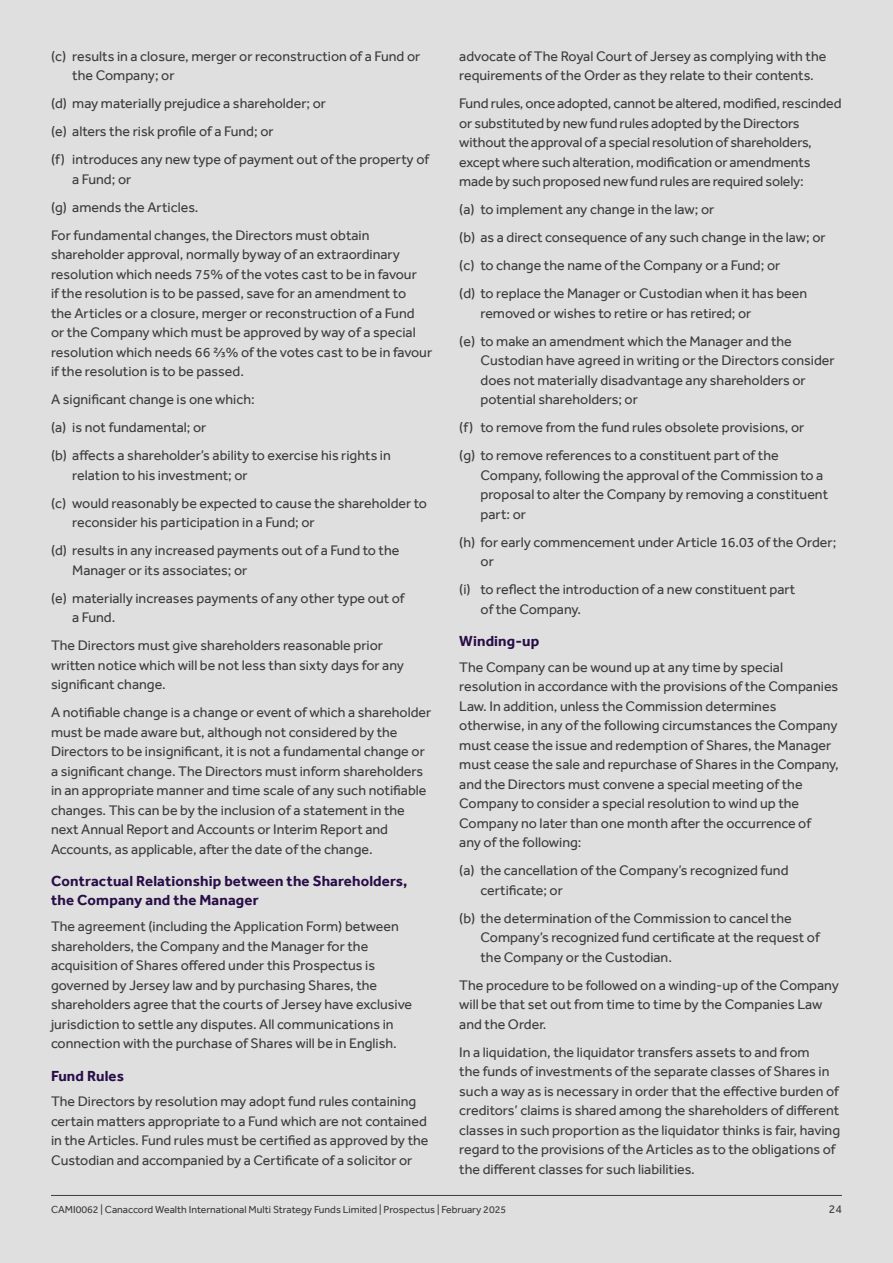
<style>
.page{position:relative;width:893px;height:1263px;background:#dfdfe0}
.page>*{position:absolute;margin:0;border:0;box-sizing:border-box;transform-origin:0 0}
.CG_A4_Subheader_Level_1{font:700 15px/19.5px "Effra";letter-spacing:.01em;color:#290d48}
.CG_A4_Body_Copy{font:14.25px/19.5px "Effra";color:#3d3d3d}
.t1{font:12px "Effra";color:#3d3d3d}
.t2{font:10.5px "Effra";color:#3d3d3d}
</style>
<div class="page">
<hr style="left:51px;top:1195px;width:791px;height:1px;background:#3d3d3d">
<p class="CG_A4_Body_Copy" style="left:72px;top:46px;width:350px;text-indent:-21px">(c) results in a closure, merger or reconstruction of a Fund or the Company; or</p>
<p class="CG_A4_Body_Copy" style="left:51px;top:93px;width:277px">(d) may materially prejudice a shareholder; or</p>
<p class="CG_A4_Body_Copy" style="left:51px;top:121px;width:224px">(e) alters the risk profile of a Fund; or</p>
<p class="CG_A4_Body_Copy" style="left:72px;top:149px;width:358px;text-indent:-21px">(f) introduces any new type of payment out of the property of a Fund; or</p>
<p class="CG_A4_Body_Copy" style="left:51px;top:197px;width:149px">(g) amends the Articles.</p>
<p class="CG_A4_Body_Copy" style="left:51px;top:225px;width:383px">For fundamental changes, the Directors must obtain shareholder approval, normally byway of an extraordinary resolution which needs 75% of the votes cast to be in favour<br>if the resolution is to be passed, save for an amendment to<br>the Articles or a closure, merger or reconstruction of a Fund<br>or the Company which must be approved by way of a special resolution which needs 66 2/3% of the votes cast to be in favour if the resolution is to be passed.</p>
<p class="CG_A4_Body_Copy" style="left:51px;top:389px;width:205px">A significant change is one which:</p>
<p class="CG_A4_Body_Copy" style="left:51px;top:417px;width:157px">(a) is not fundamental; or</p>
<p class="CG_A4_Body_Copy" style="left:72px;top:445px;width:320px;text-indent:-21px">(b) affects a shareholder’s ability to exercise his rights in relation to his investment; or</p>
<p class="CG_A4_Body_Copy" style="left:72px;top:493px;width:356px;text-indent:-21px">(c) would reasonably be expected to cause the shareholder to reconsider his participation in a Fund; or</p>
<p class="CG_A4_Body_Copy" style="left:72px;top:540px;width:329px;text-indent:-21px">(d) results in any increased payments out of a Fund to the<br>Manager or its associates; or</p>
<p class="CG_A4_Body_Copy" style="left:72px;top:588px;width:334px;text-indent:-21px">(e) materially increases payments of any other type out of a Fund.</p>
<p class="CG_A4_Body_Copy" style="left:51px;top:635px;width:354px">The Directors must give shareholders reasonable prior written notice which will be not less than sixty days for any significant change.</p>
<p class="CG_A4_Body_Copy" style="left:51px;top:702px;width:382px">A notifiable change is a change or event of which a shareholder must be made aware but, although not considered by the Directors to be insignificant, it is not a fundamental change or a significant change. The Directors must inform shareholders in an appropriate manner and time scale of any such notifiable changes. This can be by the inclusion of a statement in the next Annual Report and Accounts or Interim Report and Accounts, as applicable, after the date of the change.</p>
<p class="CG_A4_Subheader_Level_1" style="left:51px;top:871px;width:358px">Contractual Relationship between the Shareholders, the Company and the Manager</p>
<p class="CG_A4_Body_Copy" style="left:51px;top:917px;width:363px">The agreement (including the Application Form) between shareholders, the Company and the Manager for the acquisition of Shares offered under this Prospectus is governed by Jersey law and by purchasing Shares, the shareholders agree that the courts of Jersey have exclusive jurisdiction to settle any disputes. All communications in connection with the purchase of Shares will be in English.</p>
<p class="CG_A4_Subheader_Level_1" style="left:51px;top:1066px;width:74px">Fund Rules</p>
<p class="CG_A4_Body_Copy" style="left:51px;top:1092px;width:379px">The Directors by resolution may adopt fund rules containing certain matters appropriate to a Fund which are not contained in the Articles. Fund rules must be certified as approved by the Custodian and accompanied by a Certificate of a solicitor or</p>
<p class="CG_A4_Body_Copy" style="left:459px;top:46px;width:369px">advocate of The Royal Court of Jersey as complying with the requirements of the Order as they relate to their contents.</p>
<p class="CG_A4_Body_Copy" style="left:459px;top:93px;width:384px">Fund rules, once adopted, cannot be altered, modified, rescinded or substituted by new fund rules adopted by the Directors without the approval of a special resolution of shareholders, except where such alteration, modification or amendments made by such proposed new fund rules are required solely:</p>
<p class="CG_A4_Body_Copy" style="left:459px;top:199px;width:257px">(a) to implement any change in the law; or</p>
<p class="CG_A4_Body_Copy" style="left:459px;top:227px;width:368px">(b) as a direct consequence of any such change in the law; or</p>
<p class="CG_A4_Body_Copy" style="left:459px;top:255px;width:323px">(c) to change the name of the Company or a Fund; or</p>
<p class="CG_A4_Body_Copy" style="left:480px;top:283px;width:328px;text-indent:-21px">(d) to replace the Manager or Custodian when it has been removed or wishes to retire or has retired; or</p>
<p class="CG_A4_Body_Copy" style="left:480px;top:331px;width:356px;text-indent:-21px">(e) to make an amendment which the Manager and the Custodian have agreed in writing or the Directors consider does not materially disadvantage any shareholders or potential shareholders; or</p>
<p class="CG_A4_Body_Copy" style="left:459px;top:417px;width:347px">(f) to remove from the fund rules obsolete provisions, or</p>
<p class="CG_A4_Body_Copy" style="left:480px;top:445px;width:349px;text-indent:-21px">(g) to remove references to a constituent part of the Company, following the approval of the Commission to a proposal to alter the Company by removing a constituent part: or</p>
<p class="CG_A4_Body_Copy" style="left:480px;top:532px;width:357px;text-indent:-21px">(h) for early commencement under Article 16.03 of the Order; or</p>
<p class="CG_A4_Body_Copy" style="left:480px;top:579px;width:316px;text-indent:-21px">(i) to reflect the introduction of a new constituent part of the Company.</p>
<p class="CG_A4_Subheader_Level_1" style="left:459px;top:631px;width:82px">Winding-up</p>
<p class="CG_A4_Body_Copy" style="left:459px;top:657px;width:381px">The Company can be wound up at any time by special resolution in accordance with the provisions of the Companies Law. In addition, unless the Commission determines otherwise, in any of the following circumstances the Company must cease the issue and redemption of Shares, the Manager must cease the sale and repurchase of Shares in the Company, and the Directors must convene a special meeting of the Company to consider a special resolution to wind up the Company no later than one month after the occurrence of<br>any of the following:</p>
<p class="CG_A4_Body_Copy" style="left:480px;top:861px;width:309px;text-indent:-21px">(a) the cancellation of the Company’s recognized fund certificate; or</p>
<p class="CG_A4_Body_Copy" style="left:480px;top:908px;width:341px;text-indent:-21px">(b) the determination of the Commission to cancel the<br>Company’s recognized fund certificate at the request of the Company or the Custodian.</p>
<p class="CG_A4_Body_Copy" style="left:459px;top:975px;width:381px">The procedure to be followed on a winding-up of the Company will be that set out from time to time by the Companies Law and the Order.</p>
<p class="CG_A4_Body_Copy" style="left:459px;top:1042px;width:382px">In a liquidation, the liquidator transfers assets to and from<br>the funds of investments of the separate classes of Shares in such a way as is necessary in order that the effective burden of creditors’ claims is shared among the shareholders of different classes in such proportion as the liquidator thinks is fair, having regard to the provisions of the Articles as to the obligations of the different classes for such liabilities.</p>
<p class="t2" style="left:51px;top:1203px;width:457px">CAMI0062 | Canaccord Wealth International Multi Strategy Funds Limited | Prospectus | February 2025</p>
<p class="t1" style="left:829px;top:1202px;width:15px">24</p>
</div>
